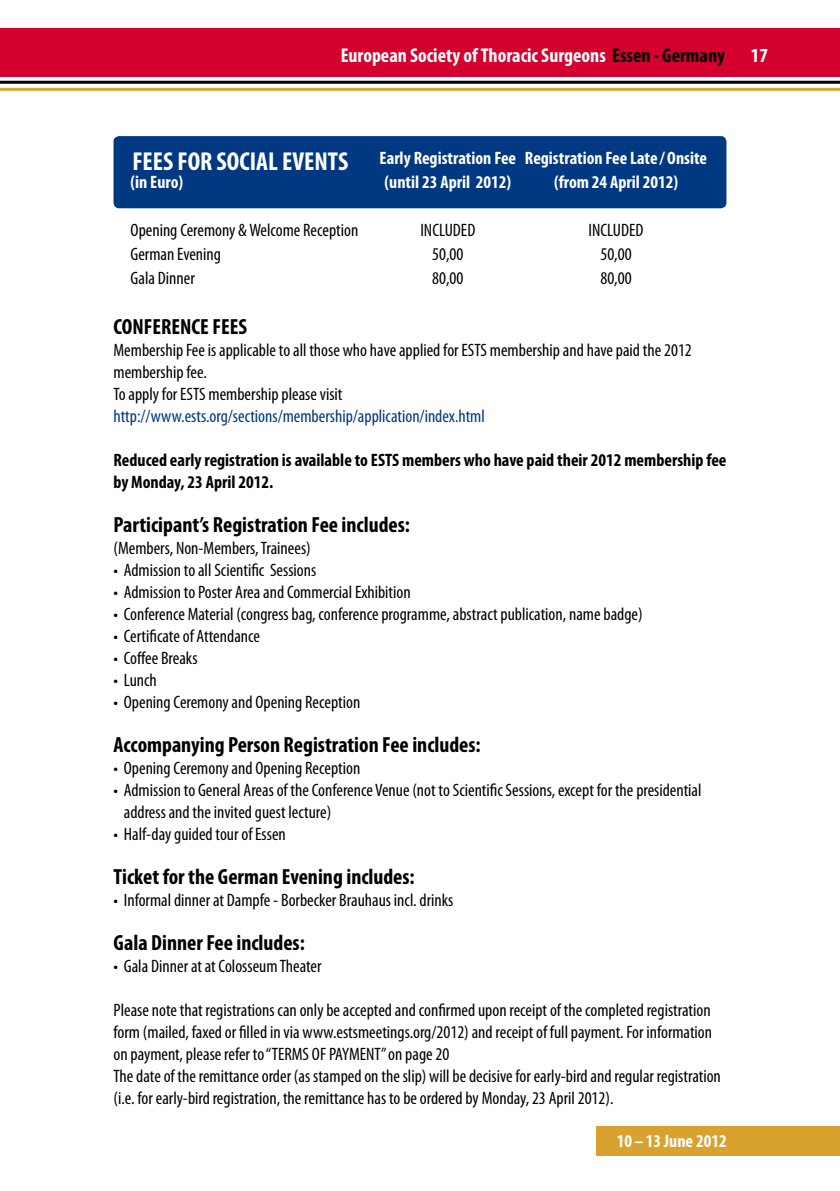
<style>
.page{position:relative;width:840px;height:1191px;background:#fff}
.page>*{position:absolute;margin:0;border:0;box-sizing:border-box;transform-origin:0 0}
.t1{font:700 condensed 26px "Myriad Pro";color:#fff}
.t2{font:700 condensed 22px "Myriad Pro";color:#000}
.t3{font:700 condensed 20px "Myriad Pro";color:#fff}
.t4{font:condensed 18px/22px "Myriad Pro";color:#000}
.t5{font:700 condensed 18px "Myriad Pro";color:#fff}
.t6{font:700 condensed 18px/22px "Myriad Pro";color:#000}
.t7{font:condensed 18px "Myriad Pro";color:#003882}
.s1{color:#000}
</style>
<div class="page">
<div style="left:0;top:28px;width:839px;height:49px;background:#d4002d"></div>
<hr style="left:0;top:88px;width:839px;height:3px;background:#d9a12d">
<hr style="left:0;top:81px;width:839px;height:3px;background:#000">
<div style="left:595px;top:1126px;width:244px;height:30px;background:#d9a12d"></div>
<div style="left:113px;top:136px;width:613px;height:72px;background:#003882;border-radius:6px"></div>
<p class="t3" style="left:340px;top:43px;width:385px">European Society of Thoracic Surgeons <span class="s1">Essen - Germany</span></p>
<p class="t3" style="left:750px;top:43px;width:19px">17</p>
<h1 class="t1" style="left:132px;top:145px;width:217px">FEES FOR SOCIAL EVENTS</h1>
<p class="t5" style="left:379px;top:146px;width:329px">Early Registration Fee Registration Fee Late / Onsite</p>
<p class="t5" style="left:130px;top:170px;width:54px">(in Euro)</p>
<p class="t5" style="left:384px;top:170px;width:128px">(until 23 April 2012)</p>
<p class="t5" style="left:553px;top:170px;width:125px">(from 24 April 2012)</p>
<p class="t4" style="left:130px;top:219px;width:229px">Opening Ceremony &amp; Welcome Reception</p>
<p class="t4" style="left:420px;top:219px;width:56px">INCLUDED</p>
<p class="t4" style="left:588px;top:219px;width:56px">INCLUDED</p>
<p class="t4" style="left:130px;top:243px;width:92px">German Evening</p>
<p class="t4" style="left:432px;top:243px;width:33px">50,00</p>
<p class="t4" style="left:600px;top:243px;width:33px">50,00</p>
<p class="t4" style="left:130px;top:267px;width:66px">Gala Dinner</p>
<p class="t4" style="left:432px;top:267px;width:33px">80,00</p>
<p class="t4" style="left:600px;top:267px;width:33px">80,00</p>
<p class="t2" style="left:113px;top:313px;width:135px">CONFERENCE FEES</p>
<p class="t4" style="left:113px;top:339px;width:579px">Membership Fee is applicable to all those who have applied for ESTS membership and have paid the 2012 membership fee.<br>To apply for ESTS membership please visit</p>
<p class="t7" style="left:113px;top:405px;width:373px">http://www.ests.org/sections/membership/application/index.html</p>
<p class="t6" style="left:113px;top:449px;width:614px">Reduced early registration is available to ESTS members who have paid their 2012 membership fee by Monday, 23 April 2012.</p>
<p class="t2" style="left:113px;top:511px;width:298px">Participant’s Registration Fee includes:</p>
<p class="t4" style="left:113px;top:537px;width:199px">(Members, Non-Members, Trainees)</p>
<p class="t4" style="left:113px;top:559px;width:204px">• Admission to all Scientific Sessions</p>
<p class="t4" style="left:113px;top:581px;width:298px">• Admission to Poster Area and Commercial Exhibition</p>
<p class="t4" style="left:113px;top:603px;width:530px">• Conference Material (congress bag, conference programme, abstract publication, name badge)</p>
<p class="t4" style="left:113px;top:625px;width:148px">• Certificate of Attendance</p>
<p class="t4" style="left:113px;top:647px;width:85px">• Coffee Breaks</p>
<p class="t4" style="left:113px;top:669px;width:45px">• Lunch</p>
<p class="t4" style="left:113px;top:691px;width:248px">• Opening Ceremony and Opening Reception</p>
<p class="t2" style="left:113px;top:731px;width:368px">Accompanying Person Registration Fee includes:</p>
<p class="t4" style="left:113px;top:757px;width:248px">• Opening Ceremony and Opening Reception</p>
<p class="t4" style="left:124px;top:779px;width:579px;text-indent:-10px">• Admission to General Areas of the Conference Venue (not to Scientific Sessions, except for the presidential address and the invited guest lecture)</p>
<p class="t4" style="left:113px;top:823px;width:174px">• Half-day guided tour of Essen</p>
<p class="t2" style="left:113px;top:863px;width:302px">Ticket for the German Evening includes:</p>
<p class="t4" style="left:113px;top:889px;width:341px">• Informal dinner at Dampfe - Borbecker Brauhaus incl. drinks</p>
<p class="t2" style="left:113px;top:929px;width:193px">Gala Dinner Fee includes:</p>
<p class="t4" style="left:113px;top:955px;width:209px">• Gala Dinner at at ColosseumTheater</p>
<p class="t4" style="left:113px;top:999px;width:608px">Please note that registrations can only be accepted and confirmed upon receipt of the completed registration form (mailed, faxed or filled in via www.estsmeetings.org/2012) and receipt of full payment. For information on payment, please refer to “TERMS OF PAYMENT” on page 20<br>The date of the remittance order (as stamped on the slip) will be decisive for early-bird and regular registration (i.e. for early-bird registration, the remittance has to be ordered by Monday, 23 April 2012).</p>
<p class="t5" style="left:616px;top:1130px;width:111px">10 –13 June 2012</p>
</div>
